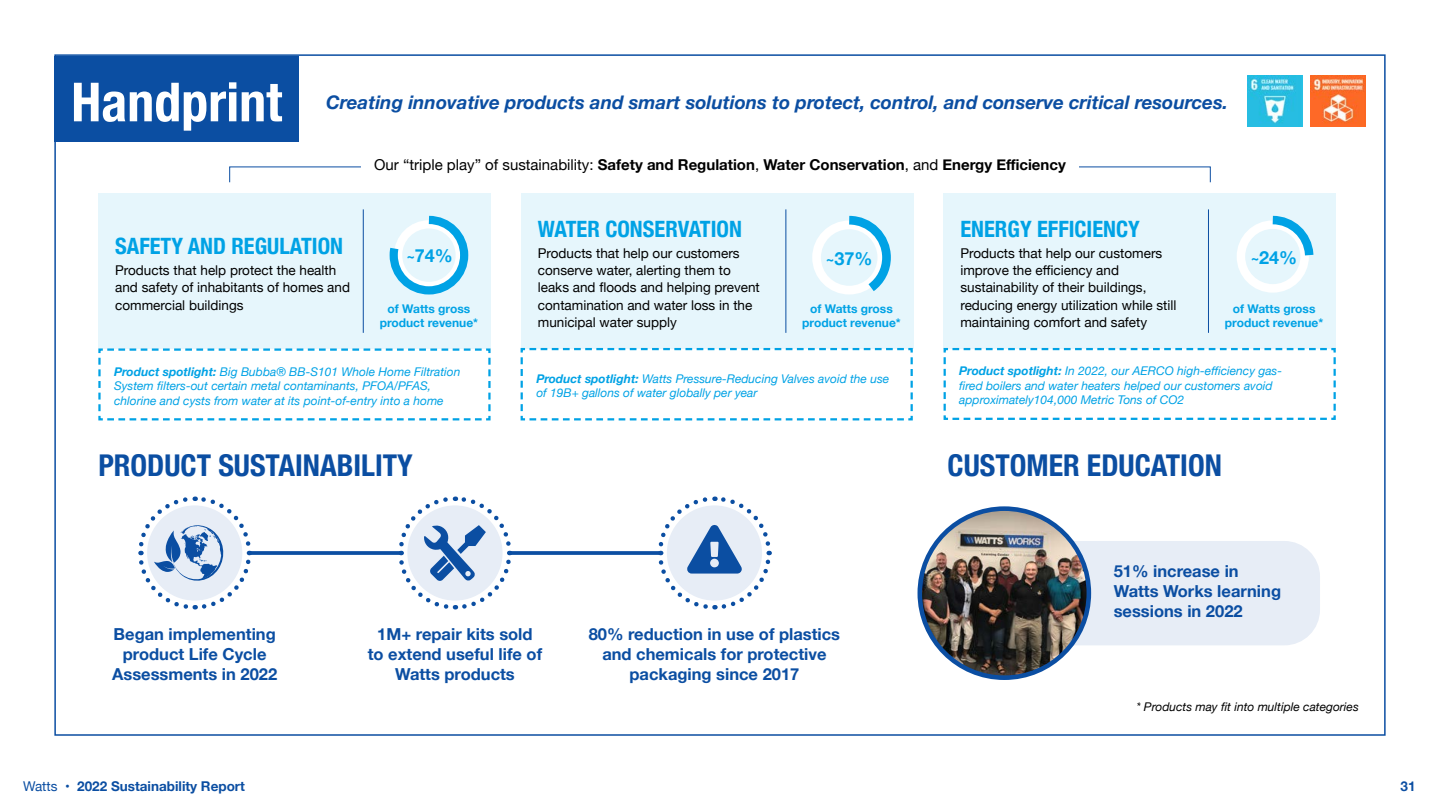
<style>
.page{position:relative;width:1440px;height:810px;background:#fff}
.page>*{position:absolute;margin:0;border:0;box-sizing:border-box;transform-origin:0 0}
.t1{font:700 condensed 54px "Helvetica Neue";color:#fff}
.t2{font:700 condensed 30px "Helvetica Neue";color:#0b4ea2}
.t3{font:700 condensed 22.5px "Helvetica Neue";color:#00a2e5}
.t4{font:italic 700 18.75px "Helvetica Neue";color:#0b4ea2}
.t5{font:700 18px "Helvetica Neue";color:#00a2e5}
.t6{font:700 16.5px/19.8px "Helvetica Neue";color:#0b4ea2;text-align:center}
.t7{font:700 15px "Helvetica Neue";color:#000}
.t8{font:13.5px/17.2px "Helvetica Neue";color:#000}
.t9{font:700 13.5px "Helvetica Neue";color:#0b4ea2}
.t10{font:italic 12px/14.4px "Helvetica Neue";color:#00a2e5}
.t11{font:700 12px/13.5px "Helvetica Neue";color:#00a2e5;text-align:center}
.t12{font:italic 12px "Helvetica Neue";color:#000}
.s1{font-weight:400}
.s2{font-size:13.5px}
.s3{font-weight:700}
</style>
<div class="page">
<img style="left:1311px;top:75px;width:55px;height:51px">
<img style="left:1248px;top:75px;width:55px;height:51px">
<div style="left:1006px;top:541px;width:314px;height:104px;background:#e7edf6;border-radius:36px"></div>
<div style="left:54px;top:56px;width:245px;height:86px;background:#0b4ea2"></div>
<svg style="left:229px;top:166px;width:132px;height:17px"></svg>
<svg style="left:1079px;top:166px;width:132px;height:17px"></svg>
<div style="left:521px;top:193px;width:392px;height:156px;background:#e6f6fc"></div>
<div style="left:812px;top:221px;width:74px;height:73px;border:9px solid #fff;border-radius:50%"></div>
<svg style="left:841px;top:215px;width:50px;height:80px"></svg>
<hr style="left:786px;top:209px;width:1px;height:124px;background:#0b4ea2">
<div style="left:98px;top:193px;width:393px;height:156px;background:#e6f6fc"></div>
<svg style="left:389px;top:215px;width:80px;height:80px"></svg>
<hr style="left:363px;top:209px;width:1px;height:124px;background:#0b4ea2">
<div style="left:944px;top:193px;width:392px;height:156px;background:#e6f6fc"></div>
<div style="left:1237px;top:220px;width:72px;height:73px;border:8px solid #fff;border-radius:50%"></div>
<svg style="left:1264px;top:215px;width:50px;height:49px"></svg>
<hr style="left:1208px;top:209px;width:1px;height:124px;background:#0b4ea2">
<svg style="left:520px;top:347px;width:394px;height:74px"></svg>
<svg style="left:943px;top:347px;width:393px;height:73px"></svg>
<svg style="left:138px;top:496px;width:113px;height:114px"></svg>
<svg style="left:399px;top:496px;width:112px;height:114px"></svg>
<svg style="left:250px;top:551px;width:151px;height:4px"></svg>
<svg style="left:508px;top:551px;width:148px;height:4px"></svg>
<svg style="left:656px;top:496px;width:116px;height:114px"></svg>
<img style="left:920px;top:509px;width:169px;height:169px;border-radius:85px">
<div style="left:918px;top:506px;width:173px;height:174px;border:5px solid #0b4ea2;border-radius:50%"></div>
<svg style="left:98px;top:348px;width:393px;height:73px"></svg>
<h1 class="t1" style="left:71px;top:57px;width:212px">Handprint</h1>
<h3 class="t4" style="left:326px;top:88px;width:903px">Creating innovative products and smart solutions to protect, control, and conserve critical resources.</h3>
<p class="t7" style="left:374px;top:153px;width:693px"><span class="s1">Our “triple play” of sustainability:</span> Safety and Regulation<span class="s1">,</span> Water Conservation<span class="s1">, and</span> Energy Efficiency</p>
<h3 class="t3" style="left:115px;top:228px;width:229px">SAFETY AND REGULATION</h3>
<p class="t8" style="left:115px;top:262px;width:236px">Products that help protect the health and safety of inhabitants of homes and commercial buildings</p>
<h3 class="t5" style="left:407px;top:242px;width:48px"><span class="s2">~</span>74%</h3>
<p class="t11" style="left:380px;top:303px;width:100px">of Watts gross product revenue*</p>
<p class="t10" style="left:114px;top:365px;width:348px"><span class="s3">Product spotlight:</span> Big Bubba® BB-S101 Whole Home Filtration<br>System filters-out certain metal contaminants, PFOA/PFAS, chlorine and cysts from water at its point-of-entry into a home</p>
<h3 class="t3" style="left:538px;top:210px;width:206px">WATER CONSERVATION</h3>
<p class="t8" style="left:538px;top:245px;width:224px">Products that help our customers conserve water, alerting them to leaks and floods and helping prevent contamination and water loss in the municipal water supply</p>
<h3 class="t5" style="left:826px;top:244px;width:48px"><span class="s2">~</span>37%</h3>
<p class="t11" style="left:802px;top:303px;width:100px">of Watts gross product revenue*</p>
<h3 class="t3" style="left:960px;top:210px;width:181px">ENERGY EFFICIENCY</h3>
<p class="t8" style="left:960px;top:245px;width:218px">Products that help our customers improve the efficiency and sustainability of their buildings, reducing energy utilization while still maintaining comfort and safety</p>
<h3 class="t5" style="left:1251px;top:243px;width:48px"><span class="s2">~</span>24%</h3>
<p class="t11" style="left:1225px;top:303px;width:100px">of Watts gross product revenue*</p>
<p class="t10" style="left:536px;top:372px;width:354px"><span class="s3">Product spotlight:</span> Watts Pressure-Reducing Valves avoid the use of 19B+ gallons of water globally per year</p>
<p class="t10" style="left:959px;top:365px;width:324px"><span class="s3">Product spotlight:</span> In 2022, our AERCO high-efficiency gas&shy;fired boilers and water heaters helped our customers avoid approximately104,000 Metric Tons of CO2</p>
<h2 class="t2" style="left:98px;top:441px;width:316px">PRODUCT SUSTAINABILITY</h2>
<h2 class="t2" style="left:948px;top:441px;width:276px">CUSTOMER EDUCATION</h2>
<h3 class="t6" style="left:112px;top:625px;width:166px">Began implementing product Life Cycle<br>Assessments in 2022</h3>
<h3 class="t6" style="left:368px;top:625px;width:176px">1M+ repair kits sold to extend useful life of<br>Watts products</h3>
<h3 class="t6" style="left:589px;top:625px;width:253px">80% reduction in use of plastics and chemicals for protective packaging since 2017</h3>
<h3 class="t6" style="left:1114px;top:562px;width:169px;text-align:left">51% increase in<br>Watts Works learning sessions in 2022</h3>
<p class="t12" style="left:1136px;top:698px;width:224px">* Products may fit into multiple categories</p>
<p class="t9" style="left:23px;top:776px;width:223px"><span class="s1">Watts •</span> 2022 Sustainability Report</p>
<p class="t9" style="left:1401px;top:776px;width:17px">31</p>
</div>
